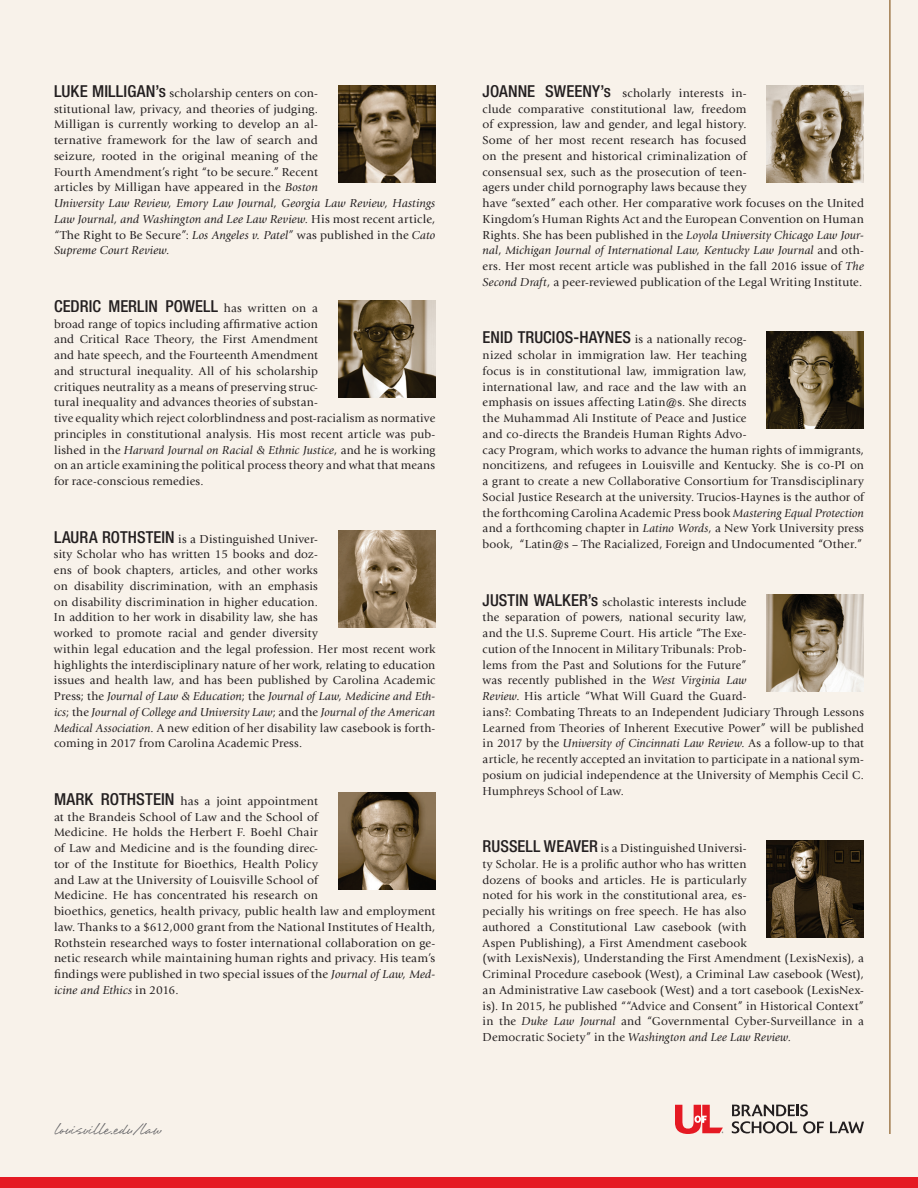
<style>
.page{position:relative;width:918px;height:1188px;background:#f8f2ea}
.page>*{position:absolute;margin:0;border:0;box-sizing:border-box;transform-origin:0 0}
.t1{font:19.95px "Brisa";letter-spacing:-.02em;color:#636366}
.t2{font:500 condensed 16.5px "Helvetica Neue LT Std";letter-spacing:.005em;color:#231f20}
.t3{font:12px/15.8px "Giovanni Std";letter-spacing:.015em;color:#231f20}
.s1{font-family:"Helvetica Neue LT Std";font-weight:500;font-stretch:condensed;font-size:16.5px}
.s2{font-style:italic}
.s3{font-family:"Giovanni Std";font-weight:400;font-stretch:normal;font-size:12px}
</style>
<div class="page">
<img style="left:338px;top:85px;width:97px;height:97px">
<img style="left:338px;top:793px;width:97px;height:97px">
<img style="left:767px;top:85px;width:97px;height:97px">
<img style="left:767px;top:332px;width:97px;height:97px">
<img style="left:338px;top:300px;width:97px;height:97px">
<img style="left:338px;top:530px;width:97px;height:97px">
<div style="left:0;top:1177px;width:918px;height:11px;background:#e51a23"></div>
<hr style="left:890px;top:0;width:1px;height:1134px;background:#754100">
<svg style="left:675px;top:1105px;width:48px;height:29px"></svg>
<svg style="left:732px;top:1104px;width:92px;height:29px"></svg>
<svg style="left:830px;top:1122px;width:34px;height:11px"></svg>
<img style="left:767px;top:841px;width:97px;height:97px">
<img style="left:767px;top:594px;width:97px;height:97px">
<p class="t3" style="left:54px;top:85px;width:383px"><span class="s1">LUKE MILLIGAN’s</span> scholarship centers on con-<br>stitutional law, privacy, and theories of judging.<br>Milligan is currently working to develop an al-<br>ternative framework for the law of search and<br>seizure, rooted in the original meaning of the<br>Fourth Amendment’s right “to be secure.” Recent<br>articles by Milligan have appeared in the <span class="s2">Boston<br>University Law Review, Emory Law Journal, Georgia Law Review, Hastings Law Journal, and Washington and Lee Law Review.</span> His most recent article, “The Right to Be Secure”: <span class="s2">Los Angeles v. Patel”</span> was published in the <span class="s2">Cato Supreme Court Review.</span></p>
<h2 class="t2" style="left:54px;top:296px;width:265px">CEDRIC MERLIN POWELL <span class="s3">has written on a</span></h2>
<p class="t3" style="left:54px;top:316px;width:383px">broad range of topics including affirmative action<br>and Critical Race Theory, the First Amendment<br>and hate speech, and the Fourteenth Amendment<br>and structural inequality. All of his scholarship<br>critiques neutrality as a means of preserving struc-<br>tural inequality and advances theories of substan-<br>tive equality which reject colorblindness and post-racialism as normative principles in constitutional analysis. His most recent article was pub&shy;lished in the <span class="s2">Harvard Journal on Racial &amp; Ethnic Justice</span>, and he is working on an article examining the political process theory and what that means for race-conscious remedies.</p>
<p class="t3" style="left:54px;top:531px;width:383px"><span class="s1">LAURA ROTHSTEIN</span> is a Distinguished Univer-<br>sity Scholar who has written 15 books and doz-<br>ens of book chapters, articles, and other works<br>on disability discrimination, with an emphasis<br>on disability discrimination in higher education.<br>In addition to her work in disability law, she has<br>worked to promote racial and gender diversity<br>within legal education and the legal profession. Her most recent work highlights the interdisciplinary nature of her work, relating to education issues and health law, and has been published by Carolina Academic Press; the <span class="s2">Journal of Law &amp; Education</span>; the <span class="s2">Journal of Law, Medicine and Eth&shy;ics</span>; the <span class="s2">Journal of College and University Law</span>; and the <span class="s2">Journal of the American Medical Association</span>. A new edition of her disability law casebook is forth&shy;coming in 2017 from Carolina Academic Press.</p>
<p class="t3" style="left:54px;top:793px;width:383px"><span class="s1">MARK ROTHSTEIN</span> has a joint appointment<br>at the Brandeis School of Law and the School of<br>Medicine. He holds the Herbert F. Boehl Chair<br>of Law and Medicine and is the founding direc-<br>tor of the Institute for Bioethics, Health Policy<br>and Law at the University of Louisville School of<br>Medicine. He has concentrated his research on<br>bioethics, genetics, health privacy, public health law and employment law. Thanks to a $612,000 grant from the National Institutes of Health, Rothstein researched ways to foster international collaboration on ge&shy;netic research while maintaining human rights and privacy. His team’s findings were published in two special issues of the <span class="s2">Journal of Law, Med&shy;icine and Ethics</span> in 2016.</p>
<h1 class="t1" style="left:54px;top:1119px;width:109px">louisville.edu/law</h1>
<p class="t3" style="left:483px;top:85px;width:383px"><span class="s1">JOANNE SWEENY’s</span> scholarly interests in-<br>clude comparative constitutional law, freedom<br>of expression, law and gender, and legal history.<br>Some of her most recent research has focused<br>on the present and historical criminalization of<br>consensual sex, such as the prosecution of teen-<br>agers under child pornography laws because they<br>have “sexted” each other. Her comparative work focuses on the United Kingdom’s Human Rights Act and the European Convention on Human Rights. She has been published in the <span class="s2">Loyola University Chicago Law Jour&shy;nal</span>, <span class="s2">Michigan Journal of International Law, Kentucky Law Journal</span> and oth&shy;ers. Her most recent article was published in the fall 2016 issue of <span class="s2">The Second Draft</span>, a peer-reviewed publication of the Legal Writing Institute.</p>
<p class="t3" style="left:483px;top:332px;width:383px"><span class="s1">ENID TRUCIOS-HAYNES</span> is a nationally recog-<br>nized scholar in immigration law. Her teaching<br>focus is in constitutional law, immigration law,<br>international law, and race and the law with an<br>emphasis on issues affecting Latin@s. She directs<br>the Muhammad Ali Institute of Peace and Justice<br>and co-directs the Brandeis Human Rights Advo-<br>cacy Program, which works to advance the human rights of immigrants, noncitizens, and refugees in Louisville and Kentucky. She is co-PI on a grant to create a new Collaborative Consortium for Transdisciplinary Social Justice Research at the university. Trucios-Haynes is the author of the forthcoming Carolina Academic Press book <span class="s2">Mastering Equal Protection </span>and a forthcoming chapter in <span class="s2">Latino Words</span>, a New York University press book, “Latin@s – The Racialized, Foreign and Undocumented “Other.”</p>
<p class="t3" style="left:483px;top:594px;width:383px"><span class="s1">JUSTIN WALKER’s</span> scholastic interests include<br>the separation of powers, national security law,<br>and the U.S. Supreme Court. His article “The Exe-<br>cution of the Innocent in Military Tribunals: Prob-<br>lems from the Past and Solutions for the Future”<br>was recently published in the <span class="s2">West Virginia Law<br>Review</span>. His article “What Will Guard the Guard-<br>ians?: Combating Threats to an Independent Judiciary Through Lessons Learned from Theories of Inherent Executive Power” will be published in 2017 by the <span class="s2">University of Cincinnati Law Review</span>. As a follow-up to that article, he recently accepted an invitation to participate in a national sym&shy;posium on judicial independence at the University of Memphis Cecil C.<br>Humphreys School of Law.</p>
<p class="t3" style="left:483px;top:840px;width:383px"><span class="s1">RUSSELL WEAVER</span> is a Distinguished Universi-<br>ty Scholar. He is a prolific author who has written<br>dozens of books and articles. He is particularly<br>noted for his work in the constitutional area, es-<br>pecially his writings on free speech. He has also<br>authored a Constitutional Law casebook (with<br>Aspen Publishing), a First Amendment casebook<br>(with LexisNexis), Understanding the First Amendment (LexisNexis), a Criminal Procedure casebook (West), a Criminal Law casebook (West), an Administrative Law casebook (West) and a tort casebook (LexisNex&shy;is). In 2015, he published ““Advice and Consent” in Historical Context” in the <span class="s2">Duke Law Journal</span> and “Governmental Cyber-Surveillance in a Democratic Society” in the <span class="s2">Washington and Lee Law Review.</span></p>
</div>
